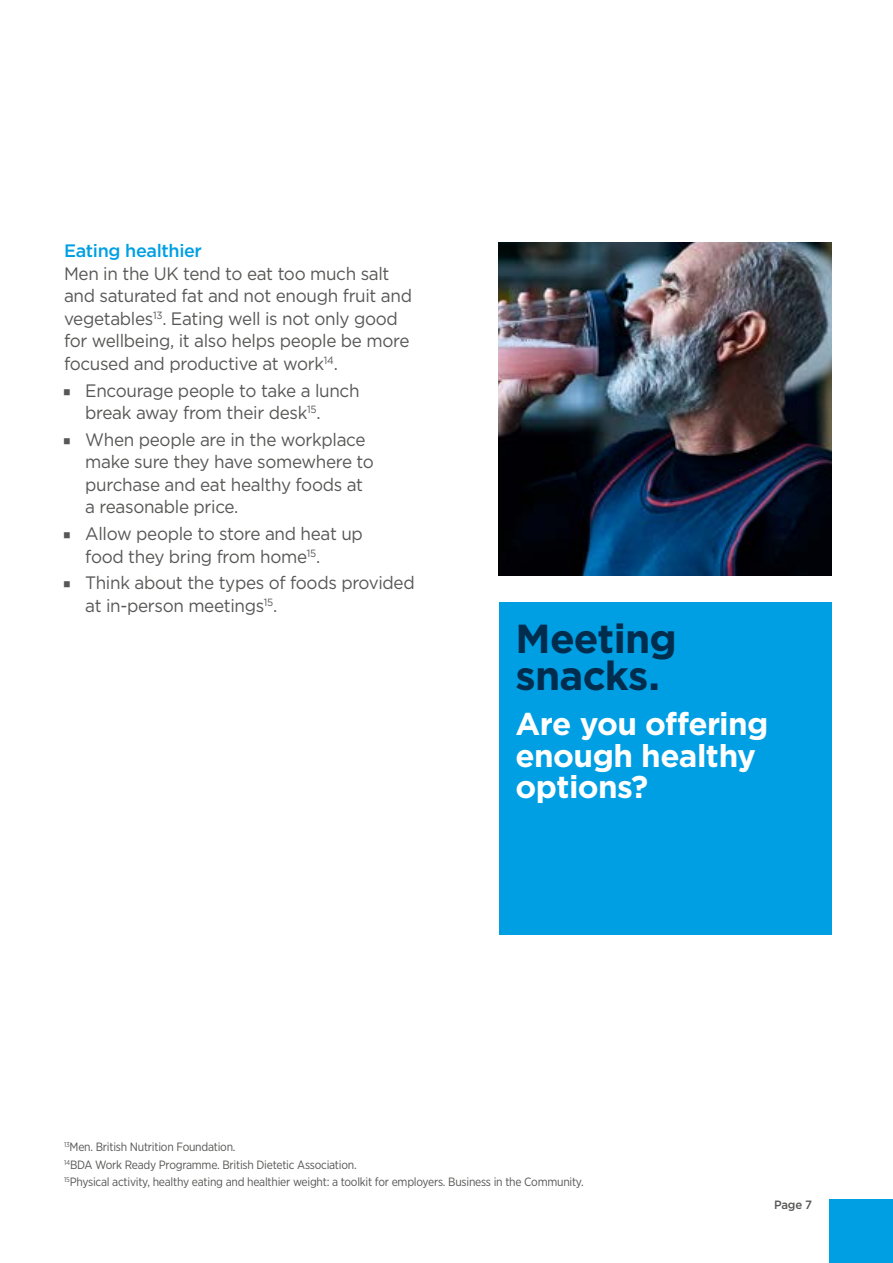
<style>
.page{position:relative;width:893px;height:1263px;background:#fff}
.page>*{position:absolute;margin:0;border:0;box-sizing:border-box;transform-origin:0 0}
.t1{font:700 40.5px/37.5px "Gotham";letter-spacing:-.02em;color:#002c4d}
.t2{font:700 31.5px/31.5px "Gotham";letter-spacing:-.02em;color:#fff}
.t3{font:18px/22.5px "Gotham";letter-spacing:-.02em;color:#575756;scale:.95 1}
.t4{font:12px/17.7px "Gotham Narrow";letter-spacing:-.02em;color:#575756}
.t5{font:500 12px "Gotham";color:#575756;scale:.95 1}
.s1{font-weight:500;color:#009fe3}
</style>
<div class="page">
<div style="left:499px;top:602px;width:332px;height:333px;background:#009fe3"></div>
<img style="left:499px;top:242px;width:332px;height:333px">
<div style="left:829px;top:1199px;width:64px;height:64px;background:#009fe3"></div>
<p class="t3" style="left:64px;top:239px;width:368px"><span class="s1">Eating healthier<br></span>Men in the UK tend to eat too much salt and saturated fat and not enough fruit and vegetables<sup>13</sup>. Eating well is not only good for wellbeing, it also helps people be more focused and productive at work<sup>14</sup> .</p>
<p class="t3" style="left:85px;top:379px;width:290px">Encourage people to take a lunch break away from their desk<sup>15</sup> .</p>
<p class="t3" style="left:85px;top:428px;width:305px">When people are in the workplace make sure they have somewhere to purchase and eat healthy foods at a reasonable price.</p>
<p class="t3" style="left:85px;top:522px;width:294px">Allow people to store and heat up food they bring from home<sup>15</sup> .</p>
<p class="t3" style="left:85px;top:571px;width:348px">Think about the types of foods provided at in-person meetings<sup>15</sup> .</p>
<p class="t1" style="left:516px;top:619px;width:163px">Meeting snacks.</p>
<p class="t2" style="left:516px;top:707px;width:254px">Are you offering enough healthy options?</p>
<p class="t4" style="left:64px;top:1137px;width:521px"><sup>13</sup>Men. British Nutrition Foundation.<br><sup>14</sup>BDA Work Ready Programme. British Dietetic Association.<br><sup>15</sup>Physical activity, healthy eating and healthier weight: a toolkit for employers. Business in the Community.</p>
<p class="t5" style="left:774px;top:1198px;width:41px">Page 7</p>
</div>
